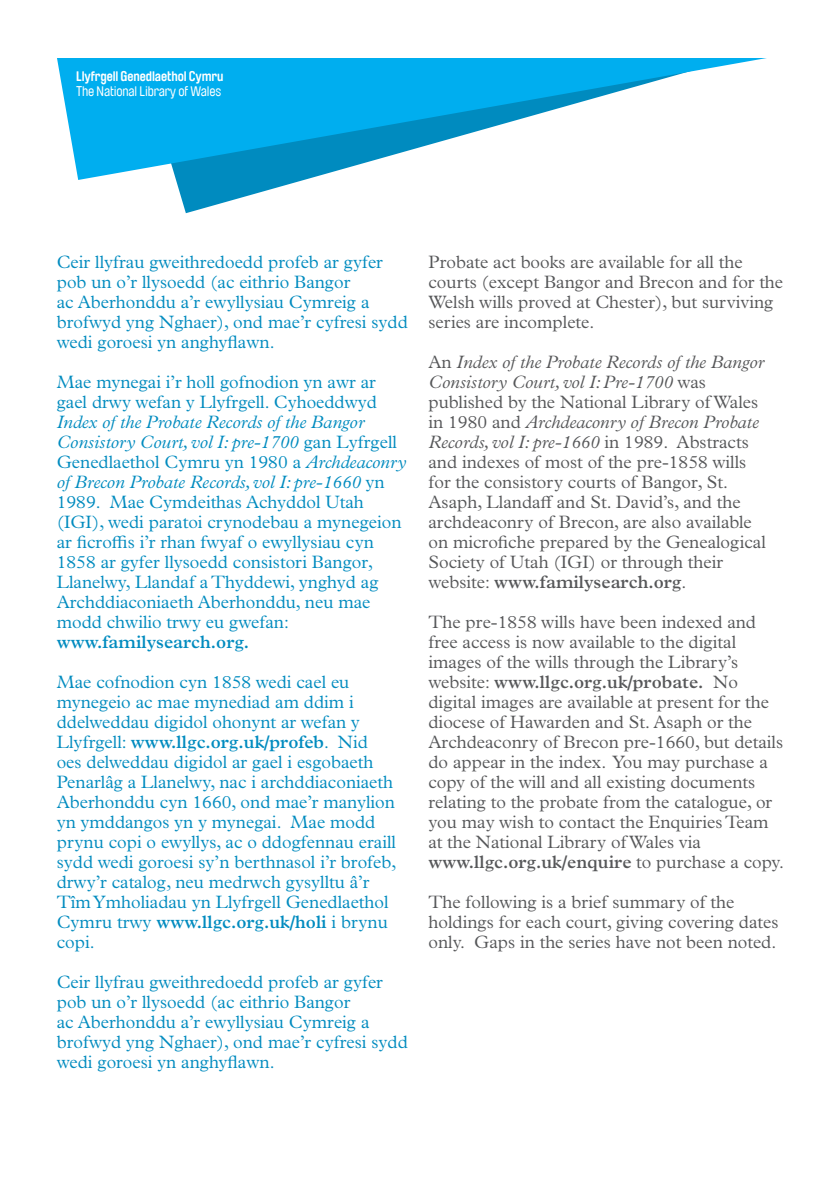
<style>
.page{position:relative;width:840px;height:1191px;background:#fff}
.page>*{position:absolute;margin:0;border:0;box-sizing:border-box;transform-origin:0 0}
.t1{font:300 18px/20px "Plantin MT Pro";color:#008bbf}
.t2{font:300 18px/20px "Plantin MT Pro";color:#565759}
.t3{font:600 18px "Plantin MT Std";color:#565759}
.t4{font:600 18px "Plantin MT Std";color:#008bbf}
.t5{font:700 13.8px "Brauer Neue";letter-spacing:-.01em;color:#fff}
.t6{font:13.8px "Brauer Neue";letter-spacing:-.01em;color:#fff}
.s1{font-style:italic}
.s2{font-family:"Plantin MT Pro";font-weight:300}
</style>
<div class="page">
<svg style="left:176px;top:180px;width:128px;height:33px"></svg>
<svg style="left:57px;top:58px;width:710px;height:122px;fill:#00aeef"></svg>
<p class="t5" style="left:76px;top:68px;width:149px">Llyfrgell Genedlaethol Cymru</p>
<p class="t6" style="left:76px;top:84px;width:146px">The National Library of Wales</p>
<p class="t1" style="left:57px;top:252px;width:352px">Ceir llyfrau gweithredoedd profeb ar gyfer pob un o’r llysoedd (ac eithrio Bangor<br>ac Aberhonddu a’r ewyllysiau Cymreig a brofwyd yng Nghaer), ond mae’r cyfresi sydd wedi goroesi yn anghyflawn.</p>
<p class="t1" style="left:57px;top:372px;width:321px">Mae mynegai i’r holl gofnodion yn awr ar gael drwy wefan y Llyfrgell. Cyhoeddwyd</p>
<p class="t1" style="left:57px;top:412px;width:350px"><span class="s1">Index of the Probate Records of the Bangor Consistory Court, vol I: pre-1700</span> gan Lyfrgell Genedlaethol Cymru yn 1980 a <span class="s1">Archdeaconry of Brecon Probate Records, vol I: pre-1660</span> yn 1989. Mae Cymdeithas Achyddol Utah (IGI), wedi paratoi crynodebau a mynegeion ar ficroffis i’r rhan fwyaf o ewyllysiau cyn 1858 ar gyfer llysoedd consistori Bangor, Llanelwy, Llandaf a Thyddewi, ynghyd ag Archddiaconiaeth Aberhonddu, neu mae modd chwilio trwy eu gwefan:</p>
<p class="t4" style="left:57px;top:631px;width:194px">www.familysearch.org.</p>
<p class="t1" style="left:57px;top:672px;width:304px">Mae cofnodion cyn 1858 wedi cael eu mynegeio ac mae mynediad am ddim i ddelweddau digidol ohonynt ar wefan y</p>
<p class="t4" style="left:57px;top:731px;width:312px"><span class="s2">Llyfrgell:</span> www.llgc.org.uk/profeb<span class="s2">. Nid</span></p>
<p class="t1" style="left:57px;top:752px;width:341px">oes delweddau digidol ar gael i esgobaeth Penarlâg a Llanelwy, nac i archddiaconiaeth Aberhonddu cyn 1660, ond mae’r manylion yn ymddangos yn y mynegai. Mae modd prynu copi o ewyllys, ac o ddogfennau eraill sydd wedi goroesi sy’n berthnasol i’r brofeb, drwy’r catalog, neu medrwch gysylltu â’r Tîm Ymholiadau yn Llyfrgell Genedlaethol</p>
<p class="t4" style="left:57px;top:911px;width:332px"><span class="s2">Cymru trwy</span> www.llgc.org.uk/holi <span class="s2">i brynu</span></p>
<p class="t1" style="left:57px;top:932px;width:39px">copi.</p>
<p class="t1" style="left:57px;top:972px;width:352px">Ceir llyfrau gweithredoedd profeb ar gyfer pob un o’r llysoedd (ac eithrio Bangor<br>ac Aberhonddu a’r ewyllysiau Cymreig a brofwyd yng Nghaer), ond mae’r cyfresi sydd wedi goroesi yn anghyflawn.</p>
<p class="t2" style="left:428px;top:252px;width:356px">Probate act books are available for all the courts (except Bangor and Brecon and for the Welsh wills proved at Chester), but surviving series are incomplete.</p>
<p class="t2" style="left:428px;top:352px;width:338px">An <span class="s1">Index of the Probate Records of the Bangor Consistory Court, vol I: Pre-1700</span> was published by the National Library of Wales in 1980 and <span class="s1">Archdeaconry of Brecon Probate Records, vol I: pre-1660</span> in 1989. Abstracts and indexes of most of the pre-1858 wills for the consistory courts of Bangor, St.<br>Asaph, Llandaff and St. David’s, and the archdeaconry of Brecon, are also available on microfiche prepared by the Genealogical Society of Utah (IGI) or through their</p>
<p class="t3" style="left:428px;top:571px;width:259px"><span class="s2">website:</span> www.familysearch.org<span class="s2">.</span></p>
<p class="t2" style="left:428px;top:612px;width:329px">The pre-1858 wills have been indexed and free access is now available to the digital images of the wills through the Library’s</p>
<p class="t3" style="left:428px;top:671px;width:311px"><span class="s2">website:</span> www.llgc.org.uk/probate. <span class="s2">No</span></p>
<p class="t2" style="left:428px;top:692px;width:356px">digital images are available at present for the diocese of Hawarden and St. Asaph or the Archdeaconry of Brecon pre-1660, but details do appear in the index. You may purchase a copy of the will and all existing documents relating to the probate from the catalogue, or you may wish to contact the Enquiries Team at the National Library of Wales via</p>
<p class="t3" style="left:428px;top:851px;width:357px">www.llgc.org.uk/enquire <span class="s2">to purchase a copy.</span></p>
<p class="t2" style="left:428px;top:892px;width:351px">The following is a brief summary of the holdings for each court, giving covering dates only. Gaps in the series have not been noted.</p>
</div>
